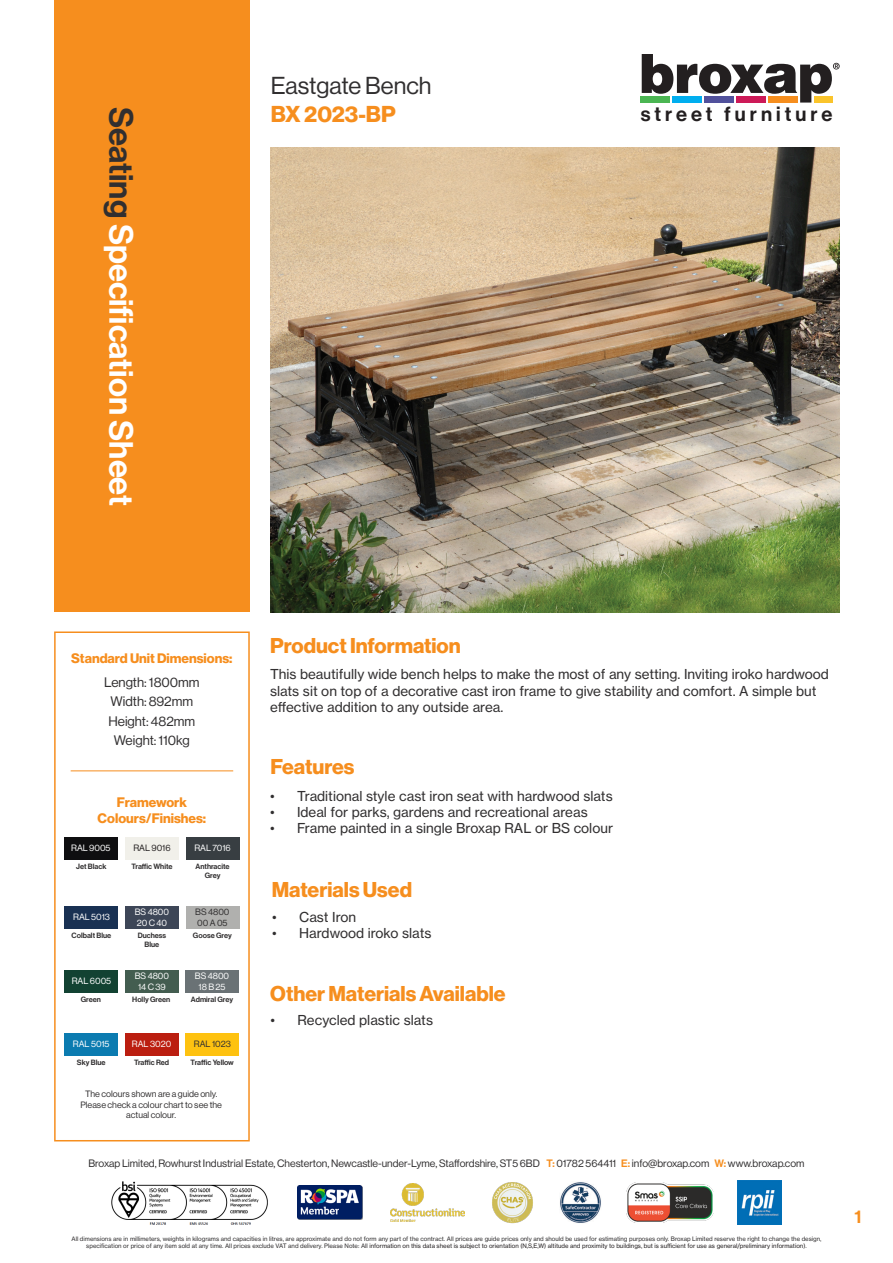
<style>
.page{position:relative;width:893px;height:1263px;background:#fff}
.page>*{position:absolute;margin:0;border:0;box-sizing:border-box;transform-origin:0 0}
.t1{font:33px "N Haas Grotesk DS Pro 65 Md";color:#fff}
.t2{font:24px "N Haas Grotesk DS Pro 55 Rg";color:#312f30}
.t3{font:22.5px "N Haas Grotesk DS Pro 75 Bd";color:#f68e1e}
.t4{font:21px "N Haas Grotesk DS Pro 75 Bd";color:#f68e1e}
.t5{font:20.25px "N Haas Grotesk DS Pro 65 Md";letter-spacing:.2em;color:#231f20}
.t6{font:18px "N Haas Grotesk DS Pro 65 Md";color:#f68e1e}
.t7{font:13.5px/16.2px "N Haas Grotesk TX Pro 55 Rg";color:#312f30}
.t8{font:13.5px/24px "N Haas Grotesk DS Pro 75 Bd";color:#f68e1e;text-align:center}
.t9{font:13.5px "N Haas Grotesk DS Pro 55 Rg";color:#312f30}
.t10{font:10.5px "N Haas Grotesk DS Pro 55 Rg";color:#312f30}
.t11{font:9px "N Haas Grotesk DS Pro 55 Rg";color:#312f30}
.t12{font:9px "N Haas Grotesk DS Pro 55 Rg";color:#fff}
.t13{font:9px "N Haas Grotesk DS Pro 55 Rg";color:#231f20}
.t14{font:7.5px "N Haas Grotesk DS Pro 65 Md";color:#312f30}
.t15{font:6px/7.2px "N Haas Grotesk TX Pro 55 Rg";color:#312f30;text-align:center}
.s1{color:#312f30}
.s2{font-family:"N Haas Grotesk DS Pro 55 Rg";color:#312f30}
.s3{font-family:"N Haas Grotesk DS Pro 65 Md";color:#f68e1e}
.s4{color:#231f20}
</style>
<div class="page">
<div style="left:54px;top:0;width:196px;height:612px;background:#f68e1e"></div>
<svg style="left:642px;top:54px;width:198px;height:49px"></svg>
<div style="left:641px;top:97px;width:29px;height:6px;background:#4bb653"></div>
<div style="left:673px;top:97px;width:29px;height:6px;background:#00aeef"></div>
<div style="left:705px;top:97px;width:29px;height:6px;background:#51519c"></div>
<div style="left:737px;top:97px;width:29px;height:6px;background:#cd1a58"></div>
<div style="left:768px;top:97px;width:30px;height:6px;background:#f68e1e"></div>
<div style="left:814px;top:97px;width:18px;height:6px;background:#fac42b"></div>
<div style="left:54px;top:631px;width:196px;height:510px;border:2px solid #f68e1e"></div>
<img style="left:297px;top:1185px;width:66px;height:34px">
<img style="left:391px;top:1184px;width:73px;height:37px">
<img style="left:112px;top:1181px;width:156px;height:44px">
<img style="left:560px;top:1182px;width:41px;height:41px">
<img style="left:492px;top:1182px;width:41px;height:41px">
<img style="left:626px;top:1182px;width:87px;height:40px">
<img style="left:738px;top:1181px;width:43px;height:43px">
<img style="left:270px;top:148px;width:570px;height:464px">
<hr style="left:71px;top:771px;width:162px;height:1px;background:#f68e1e">
<div style="left:64px;top:970px;width:54px;height:23px;background:#124232"></div>
<div style="left:125px;top:970px;width:53px;height:23px;background:#435d50"></div>
<div style="left:185px;top:970px;width:54px;height:23px;background:#6a7275"></div>
<div style="left:65px;top:1033px;width:53px;height:23px;background:#0b7bb0"></div>
<div style="left:125px;top:1033px;width:53px;height:23px;background:#bb1e10"></div>
<div style="left:186px;top:1033px;width:53px;height:23px;background:#fec210"></div>
<div style="left:65px;top:837px;width:53px;height:23px;background:#0e0e10"></div>
<div style="left:125px;top:837px;width:54px;height:23px;background:#f1f0ea"></div>
<div style="left:186px;top:837px;width:53px;height:23px;background:#383e42"></div>
<div style="left:65px;top:906px;width:53px;height:23px;background:#193153"></div>
<div style="left:125px;top:906px;width:54px;height:23px;background:#3d4657"></div>
<div style="left:186px;top:906px;width:53px;height:23px;background:#b0b0ae"></div>
<h1 class="t1" style="left:140px;top:107px;width:400px;rotate:90deg"><span class="s1">Seating</span> Specification Sheet</h1>
<p class="t2" style="left:271px;top:72px;width:162px">Eastgate Bench</p>
<p class="t3" style="left:271px;top:101px;width:126px">BX 2023-BP</p>
<h3 class="t5" style="left:641px;top:102px;width:193px">street furniture</h3>
<p class="t8" style="left:71px;top:646px;width:163px">Standard Unit Dimensions:<br><span class="s2">Length: 1800mm</span></p>
<p class="t9" style="left:110px;top:694px;width:84px">Width: 892mm</p>
<p class="t9" style="left:108px;top:713px;width:88px">Height: 482mm</p>
<p class="t9" style="left:114px;top:733px;width:77px">Weight: 110kg</p>
<p class="t8" style="left:117px;top:790px;width:71px">Framework</p>
<p class="t8" style="left:98px;top:806px;width:110px">Colours/Finishes:</p>
<p class="t12" style="left:71px;top:843px;width:41px">RAL 9005</p>
<p class="t13" style="left:133px;top:843px;width:39px">RAL 9016</p>
<p class="t12" style="left:194px;top:843px;width:38px">RAL 7016</p>
<p class="t14" style="left:76px;top:862px;width:32px">Jet Black</p>
<p class="t14" style="left:131px;top:861px;width:43px">Traffic White</p>
<p class="t14" style="left:196px;top:861px;width:36px">Anthracite</p>
<p class="t14" style="left:205px;top:870px;width:17px">Grey</p>
<p class="t12" style="left:73px;top:912px;width:38px">RAL 5013</p>
<p class="t14" style="left:72px;top:931px;width:41px">Colbalt Blue</p>
<p class="t12" style="left:135px;top:907px;width:36px">BS 4800</p>
<p class="t12" style="left:137px;top:918px;width:32px">20 C 40</p>
<p class="t14" style="left:138px;top:931px;width:30px">Duchess</p>
<p class="t14" style="left:145px;top:940px;width:16px">Blue</p>
<p class="t11" style="left:195px;top:907px;width:36px">BS 4800</p>
<p class="t11" style="left:197px;top:917px;width:32px">00 A 05</p>
<p class="t14" style="left:193px;top:931px;width:40px">Goose Grey</p>
<p class="t12" style="left:72px;top:976px;width:41px">RAL 6005</p>
<p class="t12" style="left:135px;top:971px;width:36px">BS 4800</p>
<p class="t12" style="left:138px;top:981px;width:29px">14 C 39</p>
<p class="t12" style="left:195px;top:971px;width:36px">BS 4800</p>
<p class="t12" style="left:199px;top:981px;width:29px">18 B 25</p>
<p class="t14" style="left:81px;top:995px;width:22px">Green</p>
<p class="t14" style="left:132px;top:995px;width:40px">Holly Green</p>
<p class="t14" style="left:191px;top:995px;width:44px">Admiral Grey</p>
<p class="t12" style="left:73px;top:1039px;width:38px">RAL 5015</p>
<p class="t14" style="left:77px;top:1058px;width:30px">Sky Blue</p>
<p class="t12" style="left:132px;top:1039px;width:41px">RAL 3020</p>
<p class="t14" style="left:134px;top:1058px;width:37px">Traffic Red</p>
<p class="t11" style="left:194px;top:1039px;width:38px">RAL 1023</p>
<p class="t14" style="left:191px;top:1058px;width:45px">Traffic Yellow</p>
<p class="t11" style="left:85px;top:1088px;width:134px">The colours shown are a guide only.</p>
<p class="t11" style="left:80px;top:1099px;width:143px">Please check a colour chart to see the</p>
<p class="t11" style="left:126px;top:1110px;width:51px">actual colour.</p>
<p class="t4" style="left:270px;top:633px;width:192px">Product Information</p>
<p class="t7" style="left:270px;top:666px;width:560px">This beautifully wide bench helps to make the most of any setting. Inviting iroko hardwood slats sit on top of a decorative cast iron frame to give stability and comfort. A simple but effective addition to any outside area.</p>
<p class="t4" style="left:270px;top:755px;width:86px">Features</p>
<p class="t7" style="left:270px;top:787px;width:344px">• Traditional style cast iron seat with hardwood slats</p>
<p class="t7" style="left:270px;top:804px;width:319px">• Ideal for parks, gardens and recreational areas</p>
<p class="t7" style="left:270px;top:820px;width:345px">• Frame painted in a single Broxap RAL or BS colour</p>
<p class="t4" style="left:272px;top:877px;width:142px">Materials Used</p>
<p class="t7" style="left:272px;top:908px;width:86px">• Cast Iron</p>
<p class="t7" style="left:272px;top:925px;width:161px">• Hardwood iroko slats</p>
<p class="t4" style="left:270px;top:982px;width:237px">Other Materials Available</p>
<p class="t7" style="left:271px;top:1012px;width:164px">• Recycled plastic slats</p>
<h3 class="t10" style="left:88px;top:1157px;width:717px">Broxap Limited, Rowhurst Industrial Estate, Chesterton, Newcastle-under-Lyme, Staffordshire, ST5 6BD <span class="s3">T:</span> 01782 564411 <span class="s3">E:</span> info@broxap.com <span class="s3">W:</span> www.broxap.com</h3>
<p class="t15" style="left:71px;top:1235px;width:751px">All dimensions are in millimeters, weights in kilograms and capacities in litres, are approximate and do not form any part of the contract. All prices are guide prices only and should be used for estimating purposes only. Broxap Limited reserve the right to change the design, specification or price of any item sold at any time. All prices exclude VAT and delivery. Please Note: All <span class="s4">information on this data sheet is subject to orientation (N,S,E,W) altitude and proximity to buildings, but is sufficient for use as general/preliminary information).</span></p>
<p class="t6" style="left:855px;top:1206px;width:9px">1</p>
</div>
